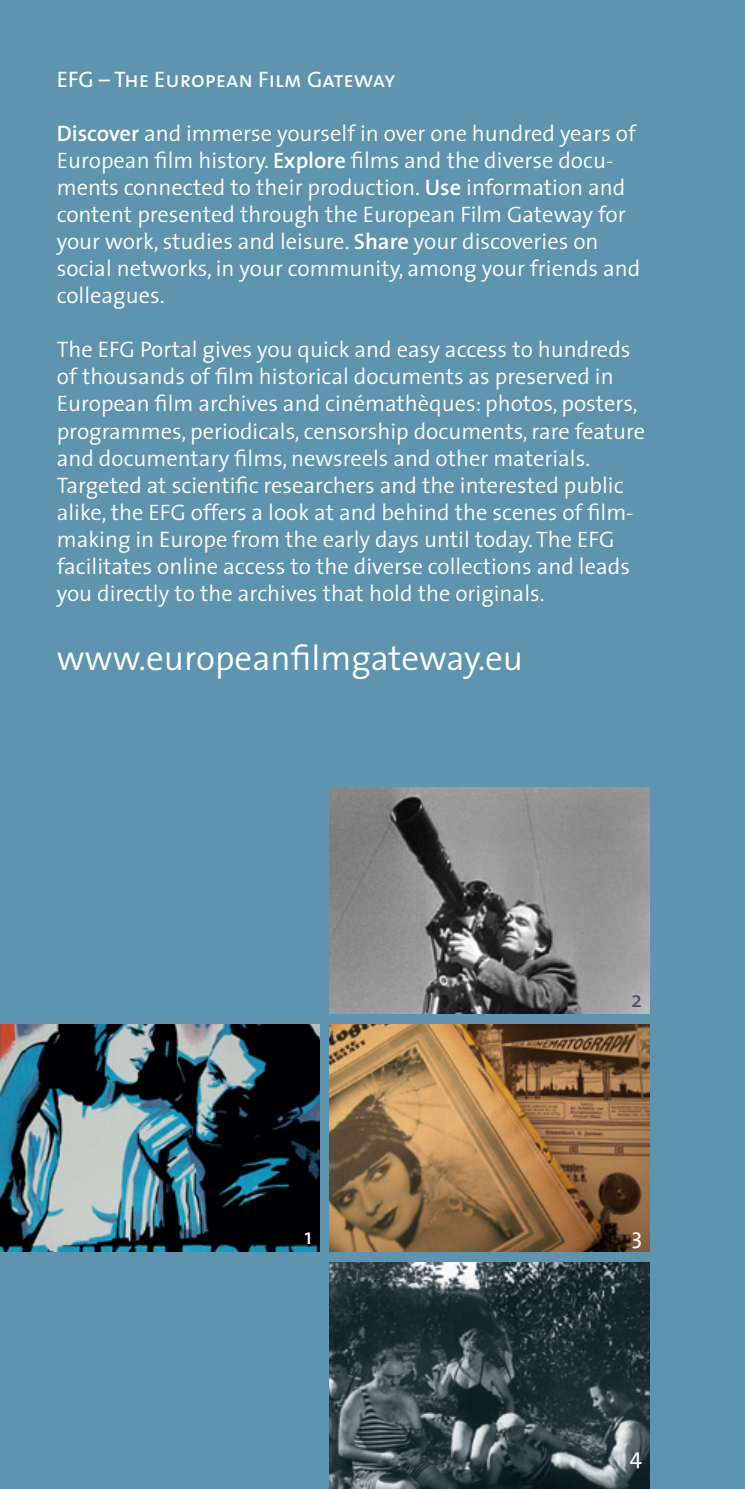
<style>
.page{position:relative;width:745px;height:1489px;background:#fff}
.page>*{position:absolute;margin:0;border:0;box-sizing:border-box;transform-origin:0 0}
.t1{font:300 35px "The Sans";color:#fff}
.t2{font:300 22.5px/27px "The Sans";color:#fff}
.t3{font:22.5px "The Sans Caps";color:#fff}
.t4{font:22.5px "The Sans";color:#fff}
.t5{font:22.5px "The Sans";color:#4a505c}
.s1{font-weight:600}
</style>
<div class="page">
<div style="left:0;top:0;width:744px;height:1488px;background:#5f94ae"></div>
<img style="left:330px;top:1262px;width:318px;height:226px">
<img style="left:330px;top:787px;width:318px;height:226px">
<img style="left:330px;top:1024px;width:318px;height:227px">
<img style="left:0;top:1024px;width:319px;height:227px">
<p class="t3" style="left:57px;top:61px;width:339px">EFG – The European Film Gateway</p>
<p class="t2" style="left:57px;top:119px;width:584px"><span class="s1">Discover</span> and immerse yourself in over one hundred years of European film history. <span class="s1">Explore</span> films and the diverse docu&shy;ments connected to their production. <span class="s1">Use</span> information and content presented through the European Film Gateway for your work, studies and leisure. <span class="s1">Share</span> your discoveries on social networks, in your community, among your friends and colleagues.</p>
<p class="t2" style="left:57px;top:335px;width:589px">The EFG Portal gives you quick and easy access to hundreds of thousands of film historical documents as preserved in European film archives and cinémathèques: photos, posters, programmes, periodicals, censorship documents, rare feature and documentary films, newsreels and other materials.<br>Targeted at scientific researchers and the interested public alike, the EFG offers a look at and behind the scenes of film&shy;making in Europe from the early days until today. The EFG facilitates online access to the diverse collections and leads you directly to the archives that hold the originals.</p>
<h1 class="t1" style="left:57px;top:628px;width:467px">www.europeanfilmgateway.eu</h1>
<p class="t4" style="left:304px;top:1217px;width:9px">1</p>
<p class="t5" style="left:631px;top:980px;width:12px">2</p>
<p class="t4" style="left:631px;top:1217px;width:12px">3</p>
<p class="t4" style="left:629px;top:1436px;width:14px">4</p>
</div>
